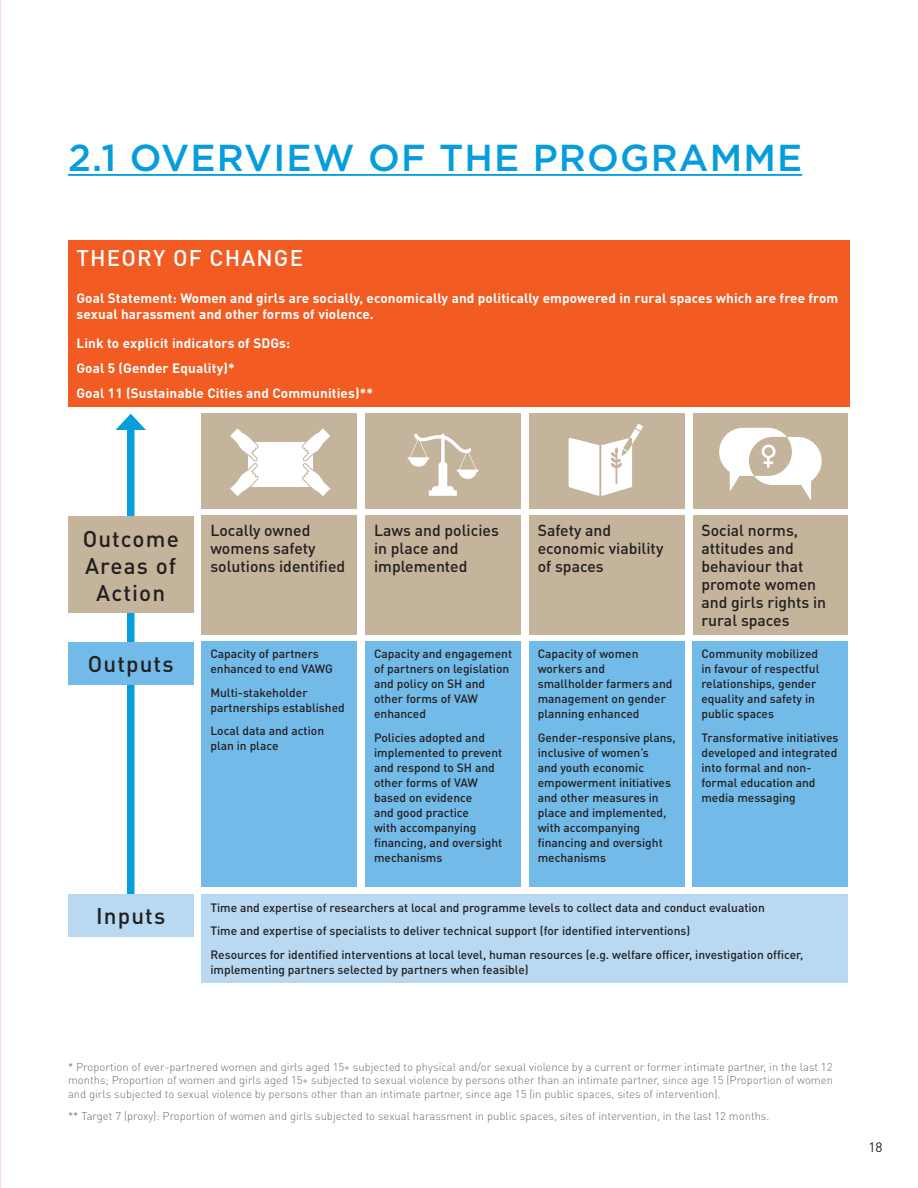
<style>
.page{position:relative;width:918px;height:1188px;background:#fff}
.page>*{position:absolute;margin:0;border:0;box-sizing:border-box;transform-origin:0 0}
.Titles{font:500 37.5px "Gotham";letter-spacing:.03em;color:#069ddc}
.little_titles{font:500 22.5px/27px "DIN Pro";letter-spacing:.05em;color:#231f20;text-align:center}
.little_titles-2{font:500 22.5px "DIN Pro";letter-spacing:.05em;color:#fff}
.t1{font:500 15.75px/18px "DIN Pro";color:#231f20}
.running_text{font:700 13.5px/16.2px "DIN Pro";letter-spacing:.01em;color:#fff}
.t2{font:13.5px "DIN Pro";color:#231f20}
.t3{font:500 12px/15px "DIN Pro";color:#231f20}
.footnotes{font:300 11.25px/13.5px "DIN Pro";color:#6c6d70;text-align:justify}
</style>
<div class="page">
<svg style="left:0;top:655px;width:1px;height:99px"></svg>
<div style="left:127px;top:424px;width:7px;height:500px;background:#069ddc"></div>
<svg style="left:116px;top:414px;width:30px;height:16px"></svg>
<hr style="left:68px;top:174px;width:734px;height:2px;background:#069ddc">
<div style="left:68px;top:240px;width:782px;height:166px;background:#f25b21"></div>
<div style="left:68px;top:894px;width:125px;height:43px;background:#b8d9f1"></div>
<div style="left:68px;top:642px;width:125px;height:43px;background:#72bbe8"></div>
<div style="left:68px;top:517px;width:125px;height:96px;background:#c3b49b"></div>
<div style="left:202px;top:414px;width:155px;height:95px;background:#c3b49b"></div>
<div style="left:202px;top:516px;width:155px;height:119px;background:#c3b49b"></div>
<div style="left:202px;top:641px;width:155px;height:246px;background:#72bbe8"></div>
<div style="left:202px;top:894px;width:646px;height:88px;background:#b8d9f1"></div>
<div style="left:529px;top:414px;width:155px;height:95px;background:#c3b49b"></div>
<div style="left:529px;top:516px;width:155px;height:119px;background:#c3b49b"></div>
<div style="left:529px;top:641px;width:155px;height:246px;background:#72bbe8"></div>
<div style="left:365px;top:414px;width:156px;height:95px;background:#c3b49b"></div>
<div style="left:366px;top:516px;width:155px;height:119px;background:#c3b49b"></div>
<div style="left:366px;top:641px;width:155px;height:246px;background:#72bbe8"></div>
<div style="left:693px;top:414px;width:155px;height:95px;background:#c3b49b"></div>
<div style="left:693px;top:516px;width:155px;height:119px;background:#c3b49b"></div>
<div style="left:693px;top:641px;width:155px;height:246px;background:#72bbe8"></div>
<svg style="left:408px;top:433px;width:70px;height:63px"></svg>
<svg style="left:569px;top:424px;width:74px;height:72px"></svg>
<div style="left:248px;top:442px;width:65px;height:44px;background:#fff"></div>
<svg style="left:230px;top:428px;width:29px;height:68px"></svg>
<svg style="left:301px;top:428px;width:29px;height:68px"></svg>
<svg style="left:719px;top:428px;width:103px;height:72px"></svg>
<p class="Titles" style="left:68px;top:133px;width:736px">2.1 OVERVIEW OF THE PROGRAMME</p>
<p class="little_titles-2" style="left:77px;top:242px;width:228px">THEORY OF CHANGE</p>
<p class="running_text" style="left:77px;top:290px;width:763px">Goal Statement: Women and girls are socially, economically and politically empowered in rural spaces which are free from sexual harassment and other forms of violence.</p>
<p class="running_text" style="left:77px;top:335px;width:215px">Link to explicit indicators of SDGs:</p>
<p class="running_text" style="left:77px;top:359px;width:160px">Goal 5 (Gender Equality)*</p>
<p class="running_text" style="left:77px;top:384px;width:298px">Goal 11 (Sustainable Cities and Communities)**</p>
<p class="little_titles" style="left:83px;top:524px;width:98px">Outcome<br>Areas of<br>Action</p>
<p class="t1" style="left:210px;top:521px;width:136px">Locally owned womens safety solutions identified</p>
<p class="little_titles" style="left:88px;top:649px;width:87px">Outputs</p>
<p class="t3" style="left:210px;top:646px;width:124px">Capacity of partners enhanced to end VAWG</p>
<p class="t3" style="left:210px;top:685px;width:136px">Multi-stakeholder partnerships established</p>
<p class="t3" style="left:210px;top:723px;width:115px">Local data and action plan in place</p>
<p class="t1" style="left:374px;top:521px;width:126px">Laws and policies in place and implemented</p>
<p class="t1" style="left:538px;top:521px;width:127px">Safety and economic viability of spaces</p>
<p class="t3" style="left:374px;top:646px;width:140px">Capacity and engagement of partners on legislation and policy on SH and other forms of VAW enhanced</p>
<p class="t3" style="left:374px;top:730px;width:130px">Policies adopted and implemented to prevent and respond to SH and other forms of VAW based on evidence<br>and good practice<br>with accompanying financing, and oversight mechanisms</p>
<p class="t3" style="left:538px;top:646px;width:136px">Capacity of women workers and smallholder farmers and management on gender planning enhanced</p>
<p class="t3" style="left:538px;top:730px;width:140px">Gender-responsive plans, inclusive of women’s<br>and youth economic empowerment initiatives and other measures in place and implemented, with accompanying financing and oversight mechanisms</p>
<p class="t1" style="left:701px;top:521px;width:126px">Social norms, attitudes and behaviour that promote women and girls rights in rural spaces</p>
<p class="t3" style="left:701px;top:646px;width:120px">Community mobilized in favour of respectful relationships, gender equality and safety in public spaces</p>
<p class="t3" style="left:701px;top:730px;width:139px">Transformative initiatives developed and integrated into formal and non&shy;formal education and media messaging</p>
<p class="little_titles" style="left:96px;top:902px;width:71px">Inputs</p>
<p class="t3" style="left:210px;top:900px;width:556px">Time and expertise of researchers at local and programme levels to collect data and conduct evaluation</p>
<p class="t3" style="left:210px;top:923px;width:481px">Time and expertise of specialists to deliver technical support (for identified interventions)</p>
<p class="t3" style="left:210px;top:947px;width:595px">Resources for identified interventions at local level, human resources (e.g. welfare officer, investigation officer, implementing partners selected by partners when feasible)</p>
<p class="footnotes" style="left:68px;top:1060px;width:767px">* Proportion of ever-partnered women and girls aged 15+ subjected to physical and/or sexual violence by a current or former intimate partner, in the last 12 months; Proportion of women and girls aged 15+ subjected to sexual violence by persons other than an intimate partner, since age 15 (Proportion of women and girls subjected to sexual violence by persons other than an intimate partner, since age 15 (in public spaces, sites of intervention).</p>
<p class="footnotes" style="left:68px;top:1109px;width:703px">** Target 7 (proxy): Proportion of women and girls subjected to sexual harassment in public spaces, sites of intervention, in the last 12 months.</p>
<p class="t2" style="left:869px;top:1138px;width:16px">18</p>
</div>
